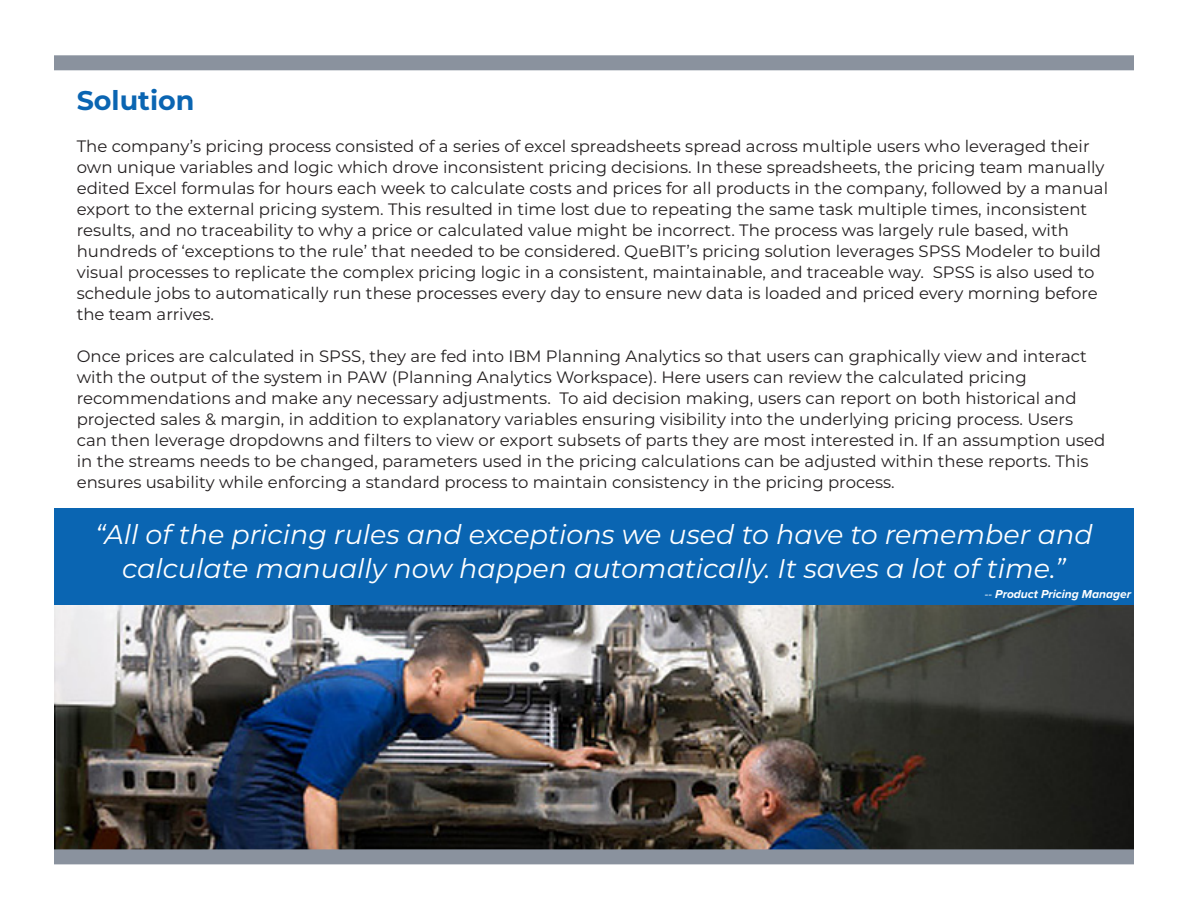
<style>
.page{position:relative;width:1188px;height:918px;background:#fff}
.page>*{position:absolute;margin:0;border:0;box-sizing:border-box;transform-origin:0 0}
.t1{font:italic 27px/34.5px "Montserrat";color:#fff;text-align:center}
.t2{font:700 27px "Montserrat";color:#0a65b2}
.t3{font:16.5px/21px "Montserrat";color:#231f20}
.t4{font:italic 700 12px "Proxima Nova";color:#fff}
.s1{font-weight:400}
</style>
<div class="page">
<img style="left:54px;top:605px;width:1080px;height:244px">
<div style="left:54px;top:55px;width:1080px;height:15px;background:#8a929e"></div>
<div style="left:54px;top:849px;width:1080px;height:15px;background:#8a929e"></div>
<div style="left:54px;top:508px;width:1080px;height:97px;background:#0a65b2"></div>
<p class="t2" style="left:77px;top:81px;width:119px">Solution</p>
<p class="t3" style="left:77px;top:135px;width:1033px">The company’s pricing process consisted of a series of excel spreadsheets spread across multiple users who leveraged their own unique variables and logic which drove inconsistent pricing decisions. In these spreadsheets, the pricing team manually edited Excel formulas for hours each week to calculate costs and prices for all products in the company, followed by a manual export to the external pricing system. This resulted in time lost due to repeating the same task multiple times, inconsistent results, and no traceability to why a price or calculated value might be incorrect. The process was largely rule based, with hundreds of ‘exceptions to the rule’ that needed to be considered. QueBIT’s pricing solution leverages SPSS Modeler to build visual processes to replicate the complex pricing logic in a consistent, maintainable, and traceable way. SPSS is also used to schedule jobs to automatically run these processes every day to ensure new data is loaded and priced every morning before the team arrives.</p>
<p class="t3" style="left:77px;top:345px;width:1030px">Once prices are calculated in SPSS, they are fed into IBM Planning Analytics so that users can graphically view and interact with the output of the system in PAW (Planning Analytics Workspace). Here users can review the calculated pricing recommendations and make any necessary adjustments. To aid decision making, users can report on both historical and projected sales &amp; margin, in addition to explanatory variables ensuring visibility into the underlying pricing process. Users can then leverage dropdowns and filters to view or export subsets of parts they are most interested in. If an assumption used in the streams needs to be changed, parameters used in the pricing calculations can be adjusted within these reports. This ensures usability while enforcing a standard process to maintain consistency in the pricing process.</p>
<p class="t1" style="left:95px;top:516px;width:999px">“All of the pricing rules and exceptions we used to have to remember and calculate manually now happen automatically. It saves a lot of time.”</p>
<p class="t4" style="left:985px;top:585px;width:148px"><span class="s1">--</span> Product Pricing Manager</p>
</div>
